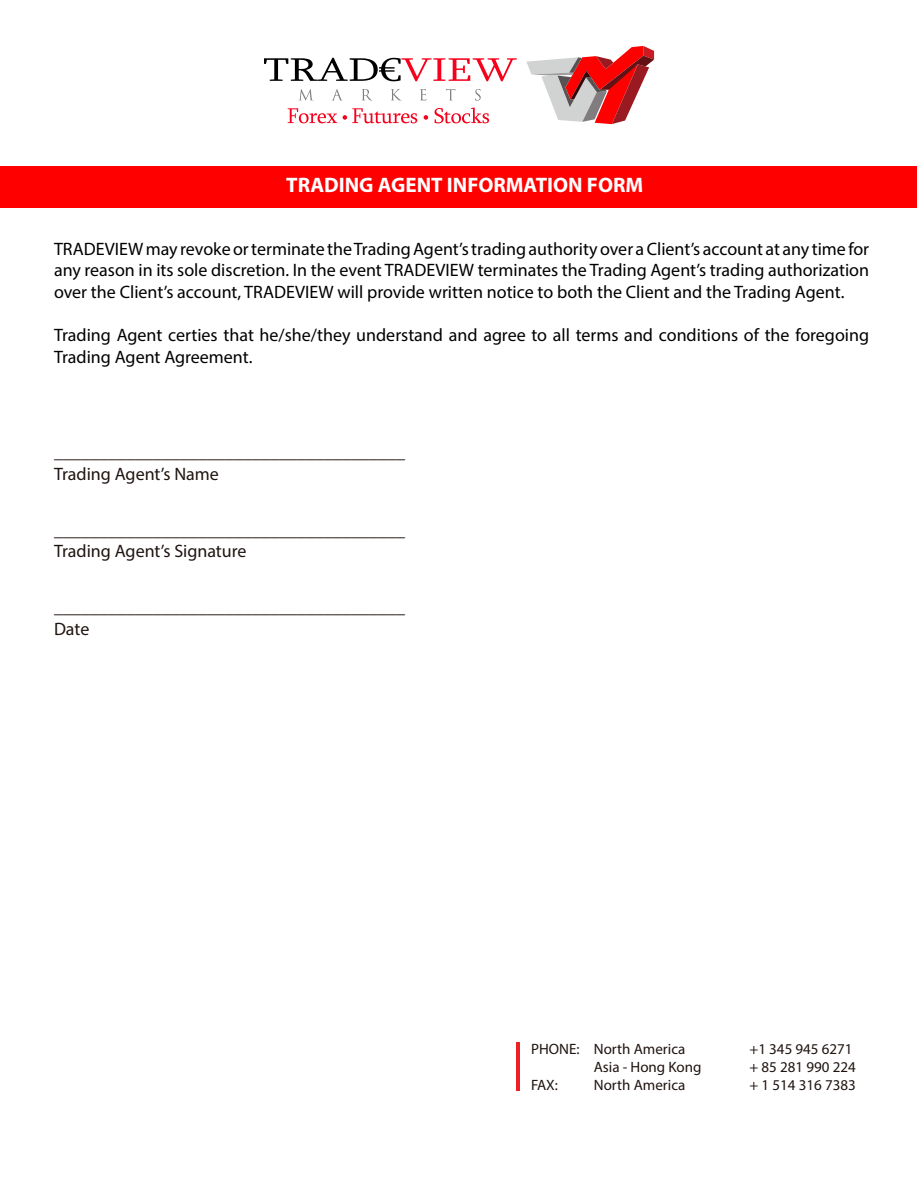
<style>
.page{position:relative;width:918px;height:1188px;background:#fff}
.page>*{position:absolute;margin:0;border:0;box-sizing:border-box;transform-origin:0 0}
.t1{font:700 21px "Myriad Pro";color:#fff}
.t2{font:18px/21.6px "Myriad Pro";color:#000;text-align:justify}
.t3{font:18px/21.6px "Myriad Pro";color:#1f1410}
.t4{font:15px/18px "Myriad Pro";color:#1f1410}
</style>
<div class="page">
<hr style="left:517px;top:1042px;width:3px;height:49px;background:#ed2124">
<svg style="left:526px;top:46px;width:128px;height:78px"></svg>
<svg style="left:264px;top:58px;width:253px;height:23px"></svg>
<svg style="left:288px;top:108px;width:49px;height:15px"></svg>
<svg style="left:435px;top:108px;width:54px;height:15px"></svg>
<svg style="left:343px;top:108px;width:74px;height:15px"></svg>
<svg style="left:424px;top:115px;width:4px;height:5px"></svg>
<svg style="left:299px;top:89px;width:13px;height:11px"></svg>
<svg style="left:332px;top:89px;width:10px;height:11px"></svg>
<svg style="left:362px;top:89px;width:9px;height:11px"></svg>
<svg style="left:391px;top:89px;width:10px;height:11px"></svg>
<svg style="left:420px;top:89px;width:6px;height:11px"></svg>
<svg style="left:446px;top:89px;width:9px;height:11px"></svg>
<svg style="left:475px;top:89px;width:6px;height:12px"></svg>
<div style="left:1px;top:166px;width:916px;height:42px;background:#f00"></div>
<p class="t1" style="left:286px;top:172px;width:359px">TRADING AGENT INFORMATION FORM</p>
<p class="t2" style="left:54px;top:238px;width:817px">TRADEVIEW may revoke or terminate the Trading Agent’s trading authority over a Client’s account at any time for any reason in its sole discretion. In the event TRADEVIEW terminates the Trading Agent’s trading authorization over the Client’s account, TRADEVIEW will provide written notice to both the Client and the Trading Agent.</p>
<p class="t2" style="left:54px;top:324px;width:817px">Trading Agent certies that he/she/they understand and agree to all terms and conditions of the foregoing<br>Trading Agent Agreement.</p>
<p class="t3" style="left:54px;top:441px;width:352px">_______________________________________<br>Trading Agent’s Name</p>
<p class="t3" style="left:54px;top:519px;width:352px">_______________________________________<br>Trading Agent’s Signature</p>
<p class="t3" style="left:54px;top:596px;width:352px">_______________________________________<br>Date</p>
<p class="t4" style="left:531px;top:1039px;width:50px">PHONE:</p>
<p class="t4" style="left:531px;top:1075px;width:28px">FAX:</p>
<p class="t4" style="left:594px;top:1039px;width:109px">North America<br>Asia - Hong Kong<br>North America</p>
<p class="t4" style="left:749px;top:1039px;width:108px">+1 345 945 6271 + 85 281 990 224 + 1 514 316 7383</p>
</div>
